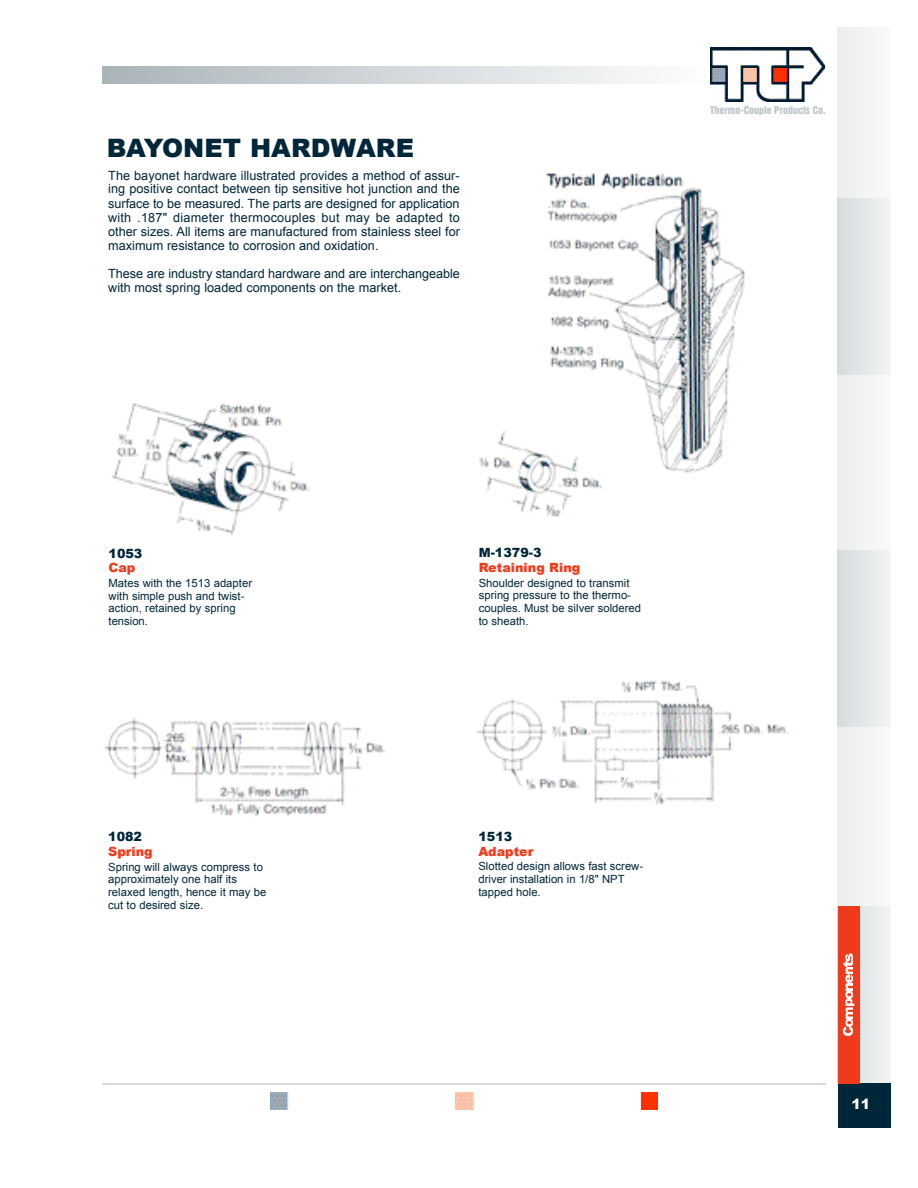
<style>
.page{position:relative;width:918px;height:1188px;background:#fff}
.page>*{position:absolute;margin:0;border:0;box-sizing:border-box;transform-origin:0 0}
.t1{font:900 25.35px "Arial";color:#002639}
.t2{font:900 14.1px "Arial";color:#fff}
.t3{font:12.75px/14.1px "Arial";color:#002639;text-align:justify}
.t4{font:900 12.75px "Arial";color:#ef3b1c}
.t5{font:900 12.75px "Arial";color:#002639}
.t6{font:11.25px/12.6px "Arial";color:#002639}
.t7{font:9.9px "Helvetica Inserat";color:#bfc7cb}
</style>
<div class="page">
<hr style="left:102px;top:1084px;width:724px;height:1px;background:#d5dadc">
<img style="left:102px;top:66px;width:609px;height:18px">
<img style="left:711px;top:48px;width:114px;height:53px">
<div style="left:837px;top:906px;width:54px;height:178px;background:#e9eced"></div>
<div style="left:838px;top:1084px;width:53px;height:44px;background:#002639"></div>
<img style="left:271px;top:1093px;width:18px;height:17px">
<img style="left:455px;top:1093px;width:20px;height:17px">
<img style="left:640px;top:1093px;width:18px;height:17px">
<div style="left:838px;top:906px;width:22px;height:178px;background:#ef3b1c"></div>
<svg style="left:843px;top:954px;width:11px;height:82px"></svg>
<img style="left:546px;top:172px;width:199px;height:301px">
<img style="left:112px;top:403px;width:198px;height:132px">
<img style="left:479px;top:426px;width:126px;height:91px">
<img style="left:104px;top:718px;width:282px;height:98px">
<img style="left:476px;top:680px;width:313px;height:125px">
<h1 class="t1" style="left:107px;top:129px;width:309px">BAYONET HARDWARE</h1>
<p class="t3" style="left:108px;top:168px;width:353px">The bayonet hardware illustrated provides a method of assur&shy;ing positive contact between tip sensitive hot junction and the surface to be measured. The parts are designed for application with .187" diameter thermocouples but may be adapted to other sizes. All items are manufactured from stainless steel for maximum resistance to corrosion and oxidation.</p>
<p class="t3" style="left:108px;top:267px;width:353px">These are industry standard hardware and are interchangeable with most spring loaded components on the market.</p>
<p class="t7" style="left:710px;top:106px;width:117px">Thermo-Couple Products Co.</p>
<p class="t5" style="left:109px;top:544px;width:35px">1053</p>
<p class="t4" style="left:109px;top:558px;width:28px">Cap</p>
<p class="t6" style="left:109px;top:577px;width:145px">Mates with the 1513 adapter with simple push and twist&shy;action, retained by spring tension.</p>
<p class="t5" style="left:108px;top:827px;width:35px">1082</p>
<p class="t4" style="left:108px;top:842px;width:46px">Spring</p>
<p class="t6" style="left:108px;top:860px;width:160px">Spring will always compress to approximately one half its relaxed length, hence it may be cut to desired size.</p>
<p class="t5" style="left:479px;top:543px;width:64px">M-1379-3</p>
<p class="t4" style="left:479px;top:558px;width:103px">Retaining Ring</p>
<p class="t6" style="left:479px;top:577px;width:164px">Shoulder designed to transmit spring pressure to the thermo&shy;couples. Must be silver soldered to sheath.</p>
<p class="t5" style="left:478px;top:827px;width:35px">1513</p>
<p class="t4" style="left:478px;top:842px;width:56px">Adapter</p>
<p class="t6" style="left:478px;top:860px;width:166px">Slotted design allows fast screw&shy;driver installation in 1/8" NPT tapped hole.</p>
<p class="t2" style="left:851px;top:1094px;width:20px">11</p>
</div>
